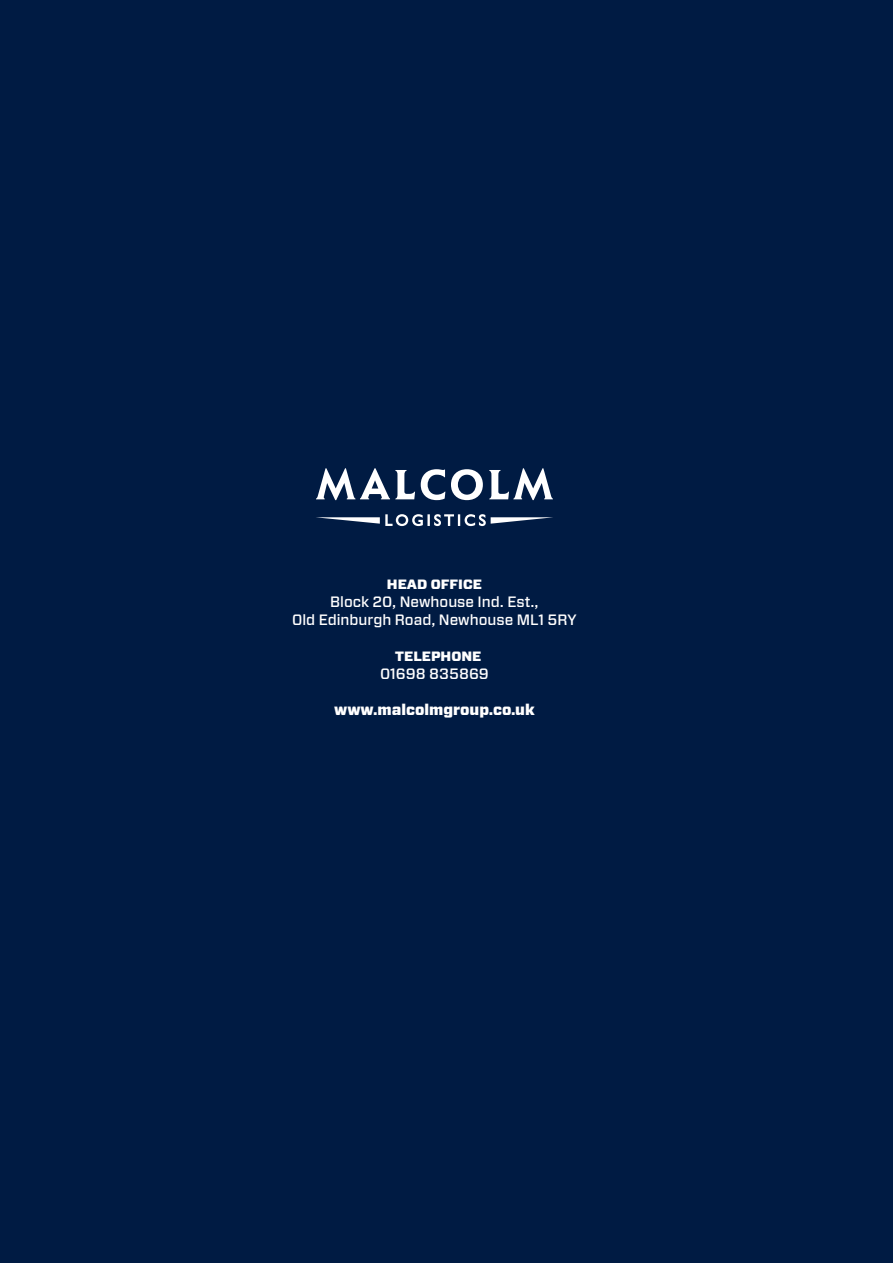
<style>
.page{position:relative;width:893px;height:1263px;background:#001b43}
.page>*{position:absolute;margin:0;border:0;box-sizing:border-box;transform-origin:0 0}
.t1{font:500 15px/18px "Forza";color:#fff;text-align:center}
.t2{font:900 15px "Forza";color:#fff}
.t3{font:900 13.5px "Forza";color:#fff}
</style>
<div class="page">
<svg style="left:316px;top:468px;width:99px;height:32px"></svg>
<svg style="left:421px;top:469px;width:24px;height:31px"></svg>
<svg style="left:451px;top:469px;width:32px;height:31px"></svg>
<svg style="left:489px;top:468px;width:64px;height:32px"></svg>
<svg style="left:316px;top:514px;width:237px;height:12px"></svg>
<p class="t3" style="left:387px;top:575px;width:97px">HEAD OFFICE</p>
<p class="t1" style="left:292px;top:593px;width:286px">Block 20, Newhouse Ind. Est.,<br>Old Edinburgh Road, Newhouse ML1 5RY</p>
<p class="t3" style="left:395px;top:647px;width:88px">TELEPHONE</p>
<p class="t1" style="left:380px;top:665px;width:110px">01698 835869</p>
<p class="t2" style="left:334px;top:700px;width:202px">www.malcolmgroup.co.uk</p>
</div>
